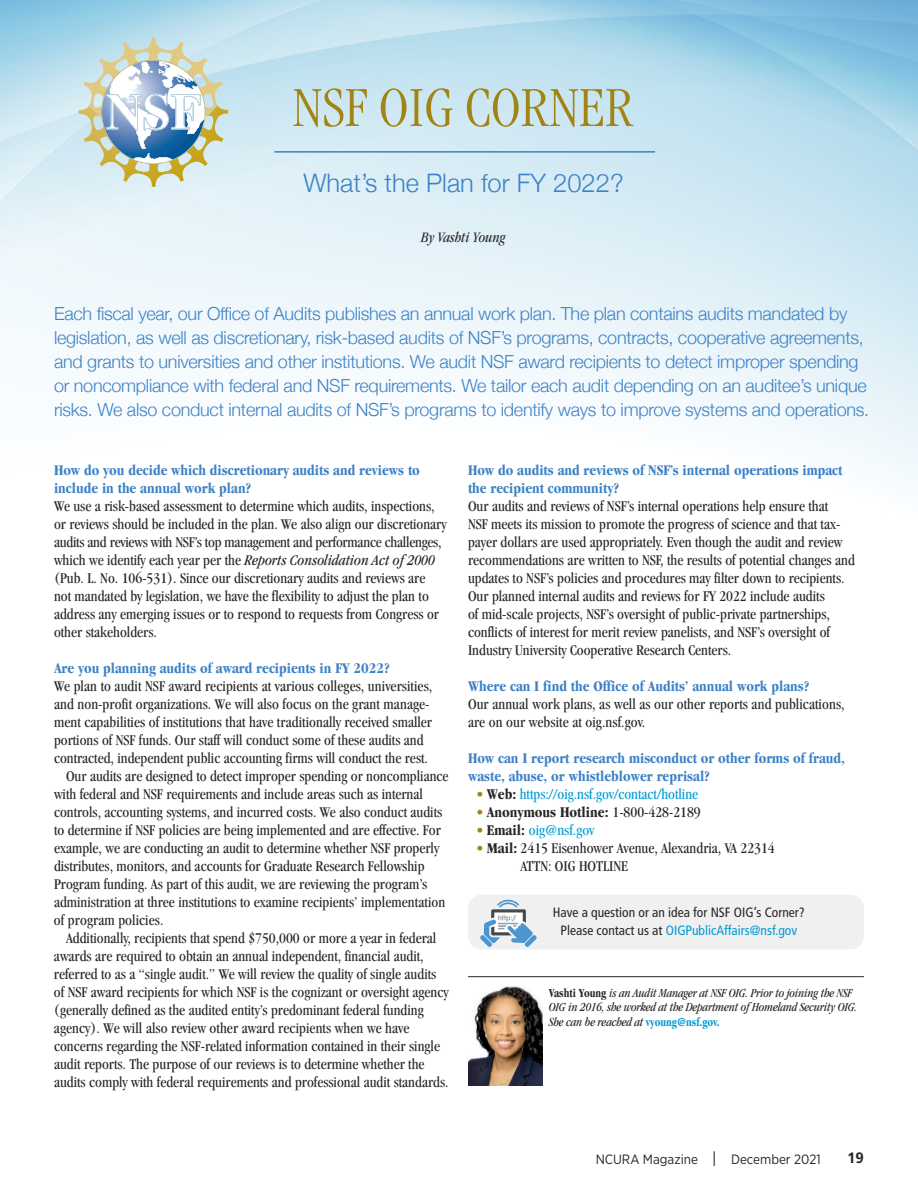
<style>
.page{position:relative;width:918px;height:1188px;background:#fff}
.page>*{position:absolute;margin:0;border:0;box-sizing:border-box;transform-origin:0 0}
.t1{font:300 condensed 58.5px "ITC Garamond Std";color:#a28414}
.t2{font:300 25.5px "Helvetica Neue";color:#3e82c4}
.t3{font:300 18px/24px "Helvetica Neue";letter-spacing:-.015em;color:#3e82c4}
.t4{font:condensed 15.45px/18px "Garamond";color:#272526}
.t5{font:condensed 15.45px "Garamond";color:#009ad2}
.t6{font:700 condensed 15.45px "Garamond";color:#272526}
.t7{font:700 condensed 15.3px/18px "Garamond";color:#3e82c4}
.t8{font:italic condensed 15px "Garamond";color:#272526}
.t9{font:700 15px "Frutiger";color:#272526}
.t10{font:condensed 13.5px/18px "Frutiger";color:#272526;text-align:center}
.t11{font:13.5px "Gotham Narrow";color:#272526}
.t12{font:italic condensed 12.75px/14.4px "Garamond";letter-spacing:-.01em;color:#272526}
.s1{font-style:italic}
.s2{color:#a28414}
.s3{font-weight:700;color:#272526}
.s4{font-weight:400;color:#a28414}
.s5{font-weight:400}
.s6{font-weight:700}
.s7{color:#009ad2}
.s8{font-weight:700;font-style:normal}
.s9{font-weight:700;font-style:normal;color:#009ad2}
.s10{font-weight:300;font-size:21px}
</style>
<div class="page">
<div style="left:468px;top:895px;width:396px;height:54px;background:#f0f0f0;border-radius:14px"></div>
<svg style="left:79px;top:37px;width:149px;height:150px;background:#c0d0cd"></svg>
<hr style="left:274px;top:151px;width:381px;height:2px;background:#3e82c4">
<hr style="left:468px;top:976px;width:396px;height:1px;background:#272526">
<img style="left:468px;top:986px;width:75px;height:99px">
<svg style="left:480px;top:900px;width:57px;height:47px"></svg>
<h1 class="t1" style="left:293px;top:71px;width:343px">NSF OIG CORNER</h1>
<h2 class="t2" style="left:303px;top:167px;width:322px">What’s the Plan for FY 2022?</h2>
<p class="t8" style="left:421px;top:231px;width:86px">By Vashti Young</p>
<p class="t3" style="left:54px;top:302px;width:817px">Each fiscal year, our Office of Audits publishes an annual work plan. The plan contains audits mandated by legislation, as well as discretionary, risk-based audits of NSF’s programs, contracts, cooperative agreements, and grants to universities and other institutions. We audit NSF award recipients to detect improper spending or noncompliance with federal and NSF requirements. We tailor each audit depending on an auditee’s unique risks. We also conduct internal audits of NSF’s programs to identify ways to improve systems and operations.</p>
<p class="t7" style="left:54px;top:462px;width:367px">How do you decide which discretionary audits and reviews to include in the annual work plan?</p>
<p class="t4" style="left:54px;top:498px;width:394px">We use a risk-based assessment to determine which audits, inspections, or reviews should be included in the plan. We also align our discretionary audits and reviews with NSF’s top management and performance challenges, which we identify each year per the <span class="s1">Reports Consolidation Act of 2000 </span>(Pub. L. No. 106-531). Since our discretionary audits and reviews are<br>not mandated by legislation, we have the flexibility to adjust the plan to address any emerging issues or to respond to requests from Congress or other stakeholders.</p>
<p class="t7" style="left:54px;top:660px;width:338px">Are you planning audits of award recipients in FY 2022?</p>
<p class="t4" style="left:54px;top:678px;width:380px">We plan to audit NSF award recipients at various colleges, universities,</p>
<p class="t4" style="left:54px;top:696px;width:377px">and non-profit organizations. We will also focus on the grant manage-</p>
<p class="t4" style="left:54px;top:714px;width:380px">ment capabilities of institutions that have traditionally received smaller</p>
<p class="t4" style="left:54px;top:732px;width:371px">portions of NSF funds. Our staff will conduct some of these audits and</p>
<p class="t4" style="left:54px;top:750px;width:376px">contracted, independent public accounting firms will conduct the rest.</p>
<p class="t4" style="left:66px;top:768px;width:384px">Our audits are designed to detect improper spending or noncompliance</p>
<p class="t4" style="left:54px;top:786px;width:370px">with federal and NSF requirements and include areas such as internal</p>
<p class="t4" style="left:54px;top:804px;width:390px">controls, accounting systems, and incurred costs. We also conduct audits</p>
<p class="t4" style="left:54px;top:822px;width:388px">to determine if NSF policies are being implemented and are effective. For</p>
<p class="t4" style="left:54px;top:840px;width:387px">example, we are conducting an audit to determine whether NSF properly</p>
<p class="t4" style="left:54px;top:858px;width:372px">distributes, monitors, and accounts for Graduate Research Fellowship</p>
<p class="t4" style="left:54px;top:876px;width:375px">Program funding. As part of this audit, we are reviewing the program’s</p>
<p class="t4" style="left:54px;top:894px;width:393px">administration at three institutions to examine recipients’ implementation</p>
<p class="t4" style="left:54px;top:912px;width:111px">of program policies.</p>
<p class="t4" style="left:66px;top:930px;width:372px">Additionally, recipients that spend $750,000 or more a year in federal</p>
<p class="t4" style="left:54px;top:948px;width:371px">awards are required to obtain an annual independent, financial audit,</p>
<p class="t4" style="left:54px;top:966px;width:384px">referred to as a “single audit.” We will review the quality of single audits</p>
<p class="t4" style="left:54px;top:984px;width:396px">of NSF award recipients for which NSF is the cognizant or oversight agency</p>
<p class="t4" style="left:54px;top:1002px;width:371px">(generally defined as the audited entity’s predominant federal funding</p>
<p class="t4" style="left:54px;top:1020px;width:357px">agency). We will also review other award recipients when we have</p>
<p class="t4" style="left:54px;top:1038px;width:388px">concerns regarding the NSF-related information contained in their single</p>
<p class="t4" style="left:54px;top:1056px;width:372px">audit reports. The purpose of our reviews is to determine whether the</p>
<p class="t4" style="left:54px;top:1074px;width:396px">audits comply with federal requirements and professional audit standards.</p>
<p class="t7" style="left:468px;top:462px;width:376px">How do audits and reviews of NSF’s internal operations impact the recipient community?</p>
<p class="t4" style="left:468px;top:498px;width:388px">Our audits and reviews of NSF’s internal operations help ensure that<br>NSF meets its mission to promote the progress of science and that tax&shy;payer dollars are used appropriately. Even though the audit and review recommendations are written to NSF, the results of potential changes and updates to NSF’s policies and procedures may filter down to recipients.<br>Our planned internal audits and reviews for FY 2022 include audits<br>of mid-scale projects, NSF’s oversight of public-private partnerships, conflicts of interest for merit review panelists, and NSF’s oversight of Industry University Cooperative Research Centers.</p>
<p class="t7" style="left:468px;top:678px;width:343px">Where can I find the Office of Audits’ annual work plans?</p>
<p class="t4" style="left:468px;top:696px;width:378px">Our annual work plans, as well as our other reports and publications, are on our website at oig.nsf.gov.</p>
<p class="t7" style="left:468px;top:750px;width:378px">How can I report research misconduct or other forms of fraud, waste, abuse, or whistleblower reprisal?</p>
<p class="t5" style="left:476px;top:786px;width:224px"><span class="s2">•</span> <span class="s3">Web:</span> https://oig.nsf.gov/contact/hotline</p>
<p class="t6" style="left:476px;top:807px;width:226px"><span class="s4">•</span> Anonymous Hotline: <span class="s5">1-800-428-2189</span></p>
<p class="t5" style="left:476px;top:824px;width:120px"><span class="s2">•</span> <span class="s3">Email:</span> oig@nsf.gov</p>
<p class="t4" style="left:521px;top:841px;width:256px;line-height:17.2px;text-indent:-44px"><span class="s2">•</span> <span class="s6">Mail:</span> 2415 Eisenhower Avenue, Alexandria, VA 22314<br>ATTN: OIG HOTLINE</p>
<p class="t10" style="left:553px;top:905px;width:254px">Have a question or an idea for NSF OIG’s Corner?<br>Please contact us at <span class="s7">OIGPublicAffairs@nsf.gov</span></p>
<p class="t12" style="left:549px;top:986px;width:310px"><span class="s8">Vashti Young</span> is an Audit Manager at NSF OIG. Prior to joining the NSF<br>OIG in 2016, she worked at the Department of Homeland Security OIG.<br>She can be reached at <span class="s9">vyoung@nsf.gov.</span></p>
<p class="t11" style="left:596px;top:1154px;width:227px">NCURA Magazine <span class="s10">I</span> December 2021</p>
<p class="t9" style="left:847px;top:1152px;width:18px">19</p>
</div>
